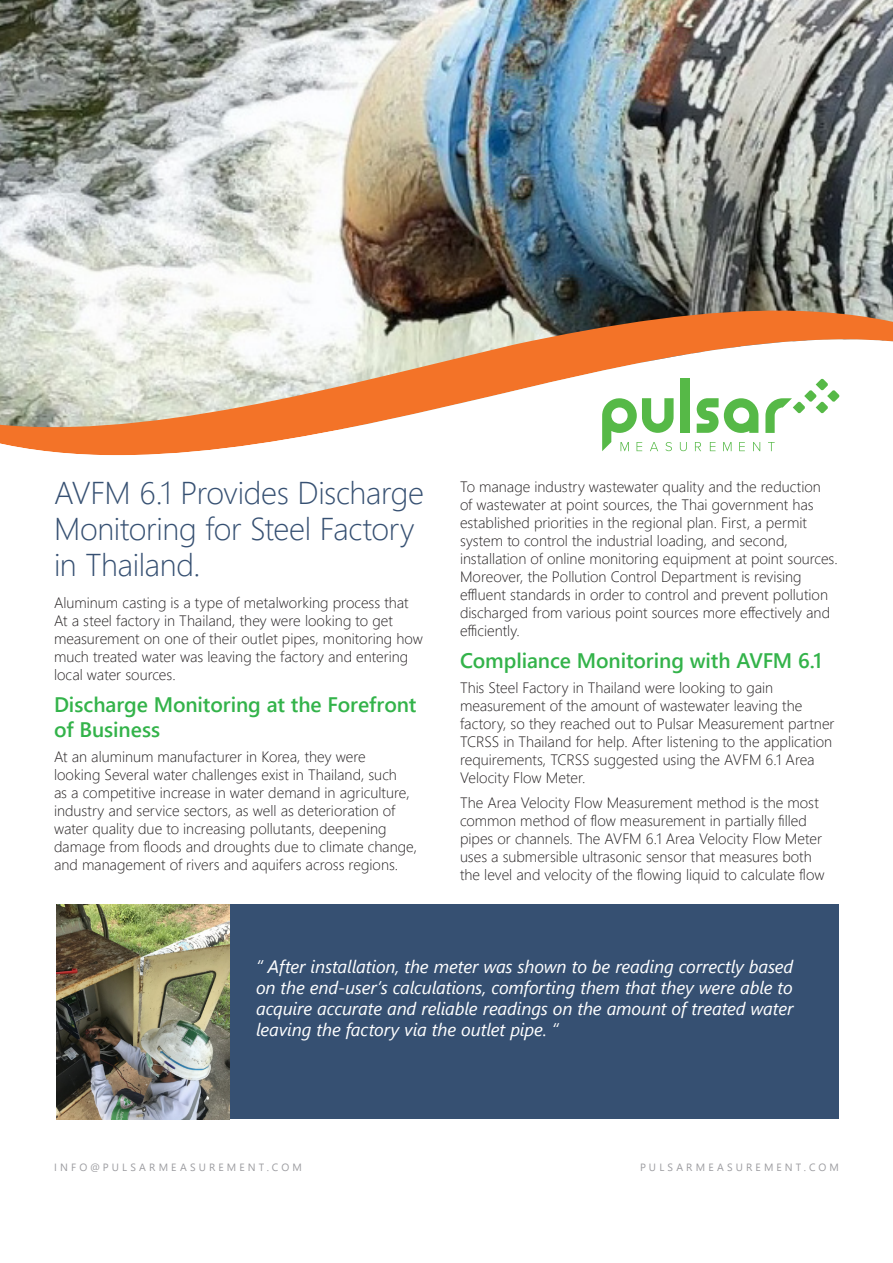
<style>
.page{position:relative;width:893px;height:1263px;background:#fff}
.page>*{position:absolute;margin:0;border:0;box-sizing:border-box;transform-origin:0 0}
.Feature{font:300 31.5px/36px "Segoe UI";letter-spacing:-.01em;color:#365072}
.Body{font:600 21px/25.2px "Segoe UI";letter-spacing:-.005em;color:#33b34a}
.Case_Study_Quote{font:italic 18px/21.1px "Segoe UI";letter-spacing:-.005em;color:#fff;text-align:justify}
.Body-2{font:300 15px/18px "Segoe UI";color:#231f20}
.t1{font:10.5px "Segoe UI";letter-spacing:.3em;color:#9c9ca0}
</style>
<div class="page">
<div style="left:229px;top:904px;width:610px;height:215px;background:#365072"></div>
<img style="left:0;top:0;width:893px;height:311px">
<img style="left:56px;top:904px;width:173px;height:215px">
<svg style="left:0;top:311px;width:893px;height:145px"></svg>
<div style="left:680px;top:379px;width:10px;height:54px;background:#56b947"></div>
<svg style="left:697px;top:398px;width:61px;height:35px"></svg>
<svg style="left:765px;top:379px;width:74px;height:54px"></svg>
<svg style="left:602px;top:398px;width:72px;height:53px"></svg>
<svg style="left:680px;top:442px;width:7px;height:9px"></svg>
<svg style="left:695px;top:442px;width:6px;height:9px"></svg>
<svg style="left:710px;top:442px;width:5px;height:9px"></svg>
<svg style="left:723px;top:442px;width:8px;height:9px"></svg>
<svg style="left:739px;top:442px;width:6px;height:9px"></svg>
<svg style="left:753px;top:442px;width:7px;height:9px"></svg>
<svg style="left:768px;top:442px;width:7px;height:9px"></svg>
<p class="Feature" style="left:54px;top:472px;width:371px">AVFM 6.1 Provides Discharge<br>Monitoring for Steel Factory in Thailand.</p>
<p class="Body-2" style="left:54px;top:592px;width:370px">Aluminum casting is a type of metalworking process that At a steel factory in Thailand, they were looking to get measurement on one of their outlet pipes, monitoring how much treated water was leaving the factory and entering local water sources.</p>
<p class="Body" style="left:54px;top:690px;width:364px">Discharge Monitoring at the Forefront of Business</p>
<p class="Body-2" style="left:54px;top:746px;width:365px">At an aluminum manufacturer in Korea, they were<br>looking Several water challenges exist in Thailand, such<br>as a competitive increase in water demand in agriculture, industry and service sectors, as well as deterioration of water quality due to increasing pollutants, deepening damage from floods and droughts due to climate change, and management of rivers and aquifers across regions.</p>
<p class="Body-2" style="left:460px;top:476px;width:379px">To manage industry wastewater quality and the reduction<br>of wastewater at point sources, the Thai government has established priorities in the regional plan. First, a permit system to control the industrial loading, and second, installation of online monitoring equipment at point sources.<br>Moreover, the Pollution Control Department is revising effluent standards in order to control and prevent pollution discharged from various point sources more effectively and efficiently.</p>
<p class="Body" style="left:460px;top:646px;width:364px">Compliance Monitoring with AVFM 6.1</p>
<p class="Body-2" style="left:460px;top:677px;width:376px">This Steel Factory in Thailand were looking to gain measurement of the amount of wastewater leaving the factory, so they reached out to Pulsar Measurement partner TCRSS in Thailand for help. After listening to the application requirements, TCRSS suggested using the AVFM 6.1 Area Velocity Flow Meter.</p>
<p class="Body-2" style="left:460px;top:792px;width:366px">The Area Velocity Flow Measurement method is the most common method of flow measurement in partially filled pipes or channels. The AVFM 6.1 Area Velocity Flow Meter uses a submersible ultrasonic sensor that measures both the level and velocity of the flowing liquid to calculate flow</p>
<p class="Case_Study_Quote" style="left:256px;top:953px;width:539px">“ After installation, the meter was shown to be reading correctly based on the end-user’s calculations, comforting them that they were able to acquire accurate and reliable readings on the amount of treated water leaving the factory via the outlet pipe. “</p>
<p class="t1" style="left:54px;top:1157px;width:249px">INFO@PULSARMEASUREMENT.COM</p>
<p class="t1" style="left:640px;top:1157px;width:200px">PULSARMEASUREMENT.COM</p>
</div>
